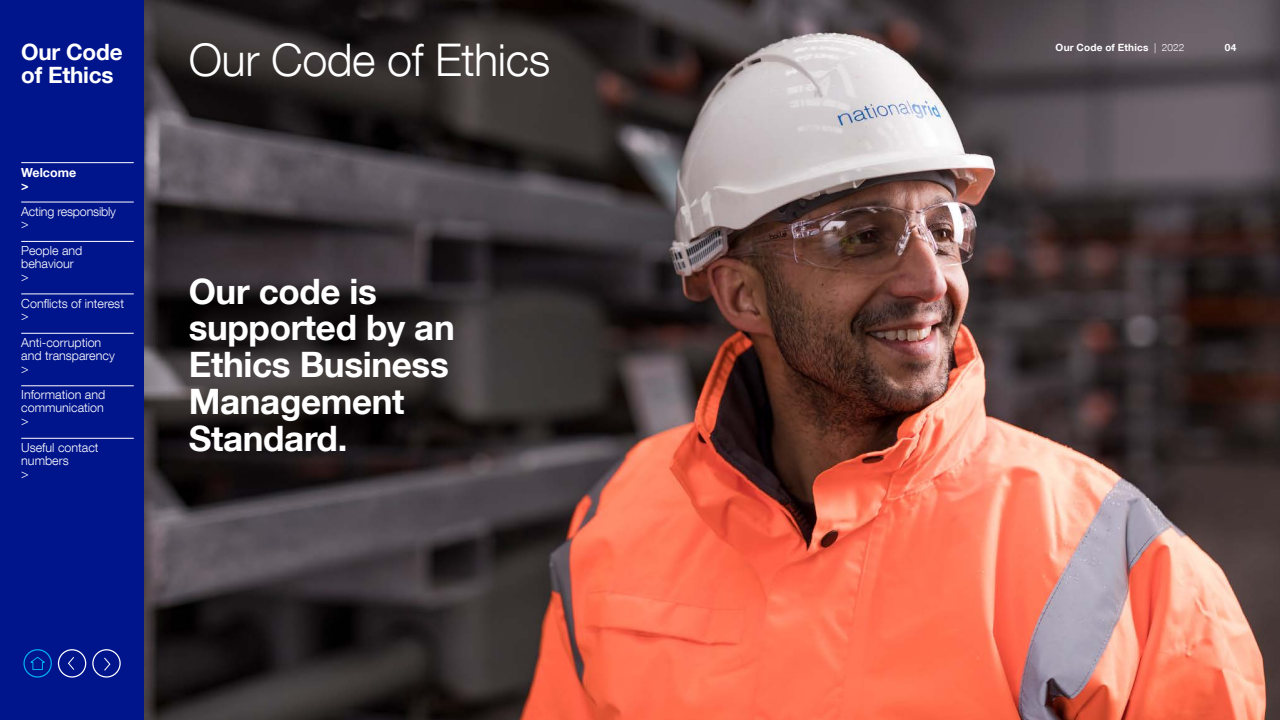
<style>
.page{position:relative;width:1280px;height:720px;background:#fff}
.page>*{position:absolute;margin:0;border:0;box-sizing:border-box;transform-origin:0 0}
.t1{font:300 45px "Helvetica Neue LT Com";letter-spacing:-.01em;color:#fff}
.t2{font:700 35px/36.8px "Helvetica Neue LT Com";letter-spacing:-.01em;color:#fff}
.t3{font:700 22.5px/23.6px "Helvetica Neue LT Com";letter-spacing:-.01em;color:#fff}
.t4{font:300 12.5px/13.1px "Helvetica Neue LT Com";color:#fff}
.t5{font:700 12.5px/13.1px "Helvetica Neue LT Com";color:#fff}
.t6{font:700 10px "Helvetica Neue LT Com";letter-spacing:.025em;color:#fff}
.s1{font-weight:300}
</style>
<div class="page">
<img style="left:179px;top:0;width:1101px;height:720px">
<svg style="left:144px;top:0;width:35px;height:720px;background:#413b3f"></svg>
<div style="left:0;top:0;width:144px;height:720px;background:#00148c"></div>
<hr style="left:21px;top:162px;width:113px;height:1px;background:#fff">
<hr style="left:21px;top:202px;width:113px;height:1px;background:#fff">
<hr style="left:21px;top:241px;width:113px;height:1px;background:#fff">
<hr style="left:21px;top:294px;width:113px;height:1px;background:#fff">
<hr style="left:21px;top:333px;width:113px;height:1px;background:#fff">
<hr style="left:21px;top:386px;width:113px;height:1px;background:#fff">
<hr style="left:21px;top:438px;width:113px;height:1px;background:#fff">
<div style="left:23px;top:649px;width:29px;height:29px;border:1px solid #00aff0;border-radius:50%"></div>
<svg style="left:30px;top:656px;width:15px;height:14px"></svg>
<svg style="left:68px;top:657px;width:7px;height:13px"></svg>
<svg style="left:104px;top:657px;width:7px;height:14px"></svg>
<div style="left:92px;top:649px;width:29px;height:29px;border:1px solid #fff;border-radius:50%"></div>
<div style="left:58px;top:649px;width:28px;height:29px;border:1px solid #fff;border-radius:50%"></div>
<h3 class="t3" style="left:21px;top:39px;width:103px">Our Code of Ethics</h3>
<p class="t5" style="left:21px;top:165px;width:57px">Welcome &gt;</p>
<p class="t4" style="left:21px;top:205px;width:96px;line-height:12.5px">Acting responsibly &gt;</p>
<p class="t4" style="left:21px;top:244px;width:63px;line-height:12.8px">People and behaviour &gt;</p>
<p class="t4" style="left:21px;top:297px;width:104px;line-height:12.5px">Conflicts of interest &gt;</p>
<p class="t4" style="left:21px;top:335px;width:95px">Anti-corruption and transparency &gt;</p>
<p class="t4" style="left:21px;top:388px;width:86px;text-align:justify">Information and communication &gt;</p>
<p class="t4" style="left:21px;top:440px;width:79px">Useful contact numbers<br>&gt;</p>
<h1 class="t1" style="left:189px;top:32px;width:363px">Our Code of Ethics</h1>
<h2 class="t2" style="left:189px;top:272px;width:268px">Our code is supported by an<br>Ethics Business<br>Management<br>Standard.</h2>
<p class="t6" style="left:1056px;top:41px;width:130px">Our Code of Ethics <span class="s1">| 2022</span></p>
<p class="t6" style="left:1225px;top:41px;width:13px">04</p>
</div>
